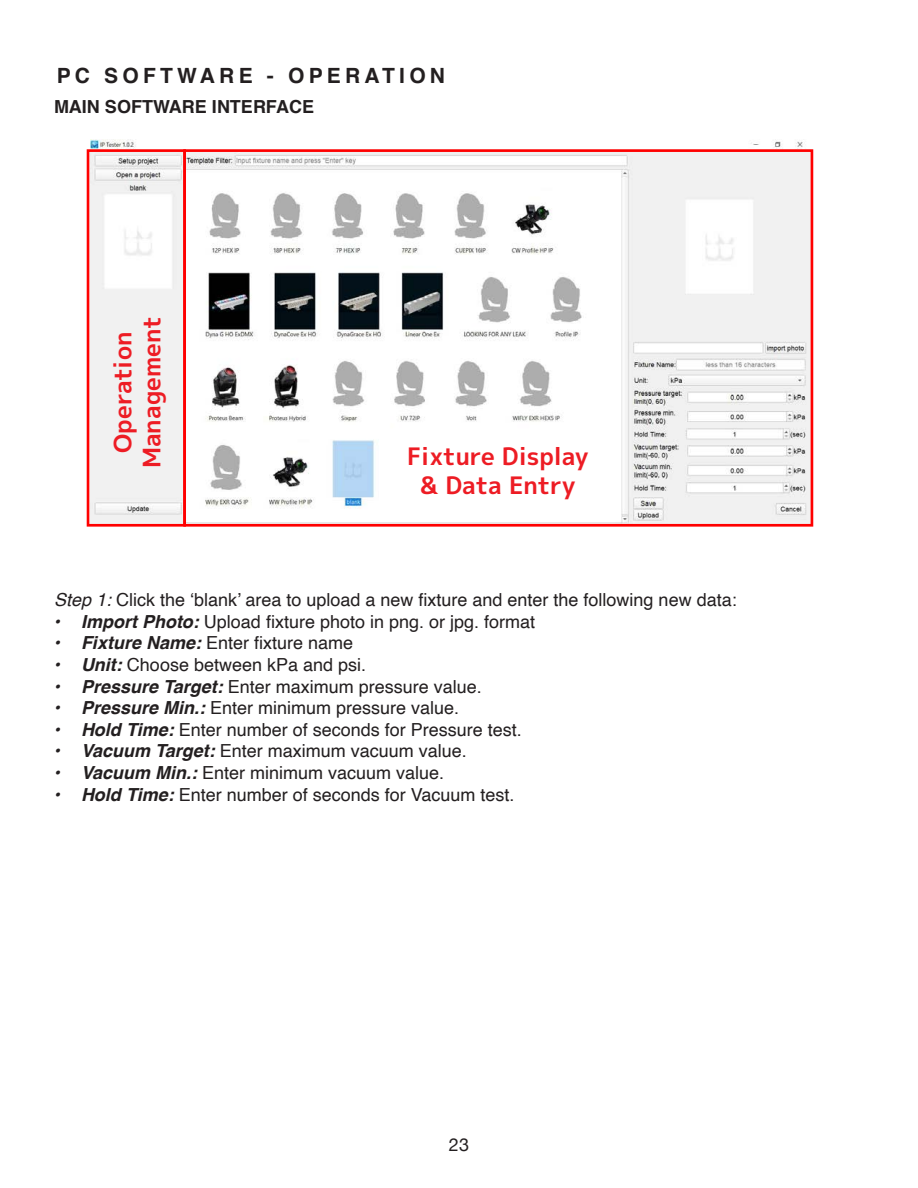
<style>
.page{position:relative;width:918px;height:1188px;background:#fff}
.page>*{position:absolute;margin:0;border:0;box-sizing:border-box;transform-origin:0 0}
.t1{font:24px/28.8px "mplus 1 p bold";color:#ed1c24;text-align:center}
.t2{font:700 21px "Helvetica";letter-spacing:.2em;color:#231f20}
.t3{font:18px "Helvetica";color:#231f20}
.t4{font:700 18px "Helvetica";color:#231f20}
.t5{font:18px "Helvetica Neue";color:#231f20}
.s1{font-family:"Calibri";font-weight:700;font-size:32.1px;color:#f00}
.s2{font-style:italic}
.s3{font-weight:700;font-style:italic}
</style>
<div class="page">
<img style="left:91px;top:140px;width:718px;height:383px">
<div style="left:183px;top:149px;width:630px;height:378px;border:3px solid #f00"></div>
<div style="left:87px;top:149px;width:99px;height:378px;border:3px solid #f00"></div>
<p class="t2" style="left:57px;top:59px;width:390px">PC SOFTWARE - OPERATION</p>
<p class="t4" style="left:54px;top:92px;width:262px">MAIN SOFTWARE INTERFACE</p>
<p class="t1" style="left:108px;top:468px;width:153px;rotate:-90deg">Operation<br>Management</p>
<p class="t1" style="left:407px;top:442px;width:195px">Fixture Display<span class="s1">! </span>&amp; Data Entry</p>
<p class="t3" style="left:54px;top:586px;width:684px"><span class="s2">Step 1:</span> Click the ‘blank’ area to upload a new fixture and enter the following new data:</p>
<p class="t3" style="left:54px;top:608px;width:483px"><span class="s3">• Import Photo:</span> Upload fixture photo in png. or jpg. format</p>
<p class="t3" style="left:54px;top:629px;width:301px"><span class="s3">• Fixture Name:</span> Enter fixture name</p>
<p class="t3" style="left:54px;top:651px;width:314px"><span class="s3">• Unit:</span> Choose between kPa and psi.</p>
<p class="t3" style="left:54px;top:672px;width:429px"><span class="s3">• Pressure Target:</span> Enter maximum pressure value.</p>
<p class="t3" style="left:54px;top:694px;width:407px"><span class="s3">• Pressure Min.:</span> Enter minimum pressure value.</p>
<p class="t3" style="left:54px;top:716px;width:469px"><span class="s3">• Hold Time:</span> Enter number of seconds for Pressure test.</p>
<p class="t3" style="left:54px;top:737px;width:414px"><span class="s3">• Vacuum Target:</span> Enter maximum vacuum value.</p>
<p class="t3" style="left:54px;top:759px;width:392px"><span class="s3">• Vacuum Min.:</span> Enter minimum vacuum value.</p>
<p class="t3" style="left:54px;top:780px;width:462px"><span class="s3">• Hold Time:</span> Enter number of seconds for Vacuum test.</p>
<p class="t5" style="left:449px;top:1132px;width:22px">23</p>
</div>
